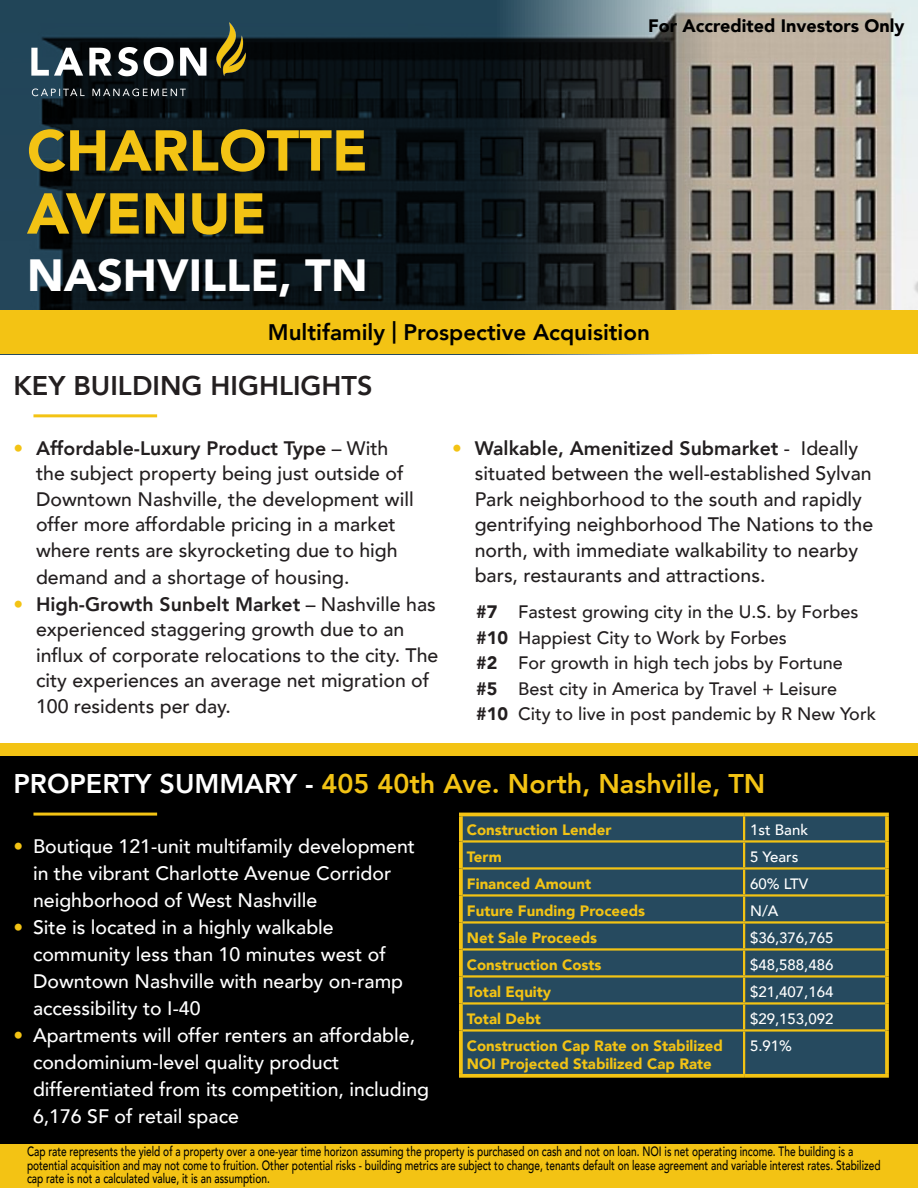
<style>
.page{position:relative;width:918px;height:1188px;background:#fff}
.page>*{position:absolute;margin:0;border:0;box-sizing:border-box;transform-origin:0 0}
.t1{font:900 57px/63px "Avenir";color:#f3c314}
.t2{font:900 45px "Avenir";color:#fff}
.t3{font:800 27px "Avenir";color:#f3c314}
.t4{font:800 27px "Avenir";color:#231f20}
.t5{font:800 22.5px "Avenir";color:#000}
.t6{font:500 19.5px/25.5px "Avenir";color:#231f20}
.t7{font:500 19.5px/27px "Avenir";color:#fff}
.t8{font:500 18px "Avenir";color:#231f20}
.t9{font:900 18px "Avenir";color:#000}
.t10{font:900 15px/18px "Avenir";color:#f3c314}
.t11{font:500 15px "Avenir";color:#fff}
.t12{font:500 13.5px/13.5px "Avenir";color:#000;scale:.75 1}
.s1{color:#f3c314}
.s2{font-weight:800}
.s3{font-weight:900}
.s4{color:#fff}
</style>
<div class="page">
<img style="left:712px;top:0;width:206px;height:310px">
<svg style="left:0;top:0;width:712px;height:310px;background:#1b262c"></svg>
<div style="left:0;top:310px;width:918px;height:44px;background:#f3c314"></div>
<hr style="left:33px;top:414px;width:124px;height:3px;background:#f3c314">
<div style="left:0;top:749px;width:918px;height:417px;background:#000"></div>
<hr style="left:33px;top:813px;width:124px;height:3px;background:#f3c314">
<div style="left:0;top:743px;width:918px;height:12px;background:#f3c314"></div>
<div style="left:0;top:1144px;width:918px;height:44px;background:#f3c314"></div>
<div style="left:463px;top:816px;width:422px;height:258px;background:#264a5f"></div>
<hr style="left:743px;top:951px;width:2px;height:24px;background:#f3c314">
<hr style="left:743px;top:978px;width:2px;height:24px;background:#f3c314">
<hr style="left:743px;top:1005px;width:2px;height:24px;background:#f3c314">
<hr style="left:743px;top:1032px;width:2px;height:42px;background:#f3c314">
<hr style="left:743px;top:816px;width:2px;height:24px;background:#f3c314">
<hr style="left:743px;top:843px;width:2px;height:24px;background:#f3c314">
<hr style="left:743px;top:870px;width:2px;height:24px;background:#f3c314">
<hr style="left:743px;top:897px;width:2px;height:24px;background:#f3c314">
<hr style="left:743px;top:924px;width:2px;height:24px;background:#f3c314">
<hr style="left:459px;top:813px;width:285px;height:3px;background:#f3c314">
<svg style="left:459px;top:816px;width:4px;height:25px"></svg>
<hr style="left:744px;top:813px;width:145px;height:3px;background:#f3c314">
<svg style="left:885px;top:816px;width:4px;height:25px"></svg>
<svg style="left:459px;top:841px;width:4px;height:27px"></svg>
<svg style="left:885px;top:841px;width:4px;height:27px"></svg>
<svg style="left:459px;top:868px;width:4px;height:27px"></svg>
<svg style="left:885px;top:868px;width:4px;height:27px"></svg>
<svg style="left:459px;top:895px;width:4px;height:27px"></svg>
<svg style="left:885px;top:895px;width:4px;height:27px"></svg>
<svg style="left:459px;top:922px;width:4px;height:27px"></svg>
<svg style="left:885px;top:922px;width:4px;height:27px"></svg>
<svg style="left:459px;top:949px;width:4px;height:27px"></svg>
<svg style="left:885px;top:949px;width:4px;height:27px"></svg>
<svg style="left:459px;top:976px;width:4px;height:27px"></svg>
<svg style="left:885px;top:976px;width:4px;height:27px"></svg>
<svg style="left:459px;top:1003px;width:4px;height:27px"></svg>
<svg style="left:885px;top:1003px;width:4px;height:27px"></svg>
<svg style="left:459px;top:1030px;width:4px;height:44px"></svg>
<svg style="left:885px;top:1030px;width:4px;height:44px"></svg>
<svg style="left:459px;top:1074px;width:285px;height:4px"></svg>
<svg style="left:744px;top:1074px;width:145px;height:4px"></svg>
<hr style="left:463px;top:840px;width:281px;height:3px;background:#f3c314">
<hr style="left:744px;top:840px;width:141px;height:3px;background:#f3c314">
<hr style="left:463px;top:867px;width:281px;height:3px;background:#f3c314">
<hr style="left:744px;top:867px;width:141px;height:3px;background:#f3c314">
<hr style="left:463px;top:894px;width:281px;height:3px;background:#f3c314">
<hr style="left:744px;top:894px;width:141px;height:3px;background:#f3c314">
<hr style="left:463px;top:921px;width:281px;height:3px;background:#f3c314">
<hr style="left:744px;top:921px;width:141px;height:3px;background:#f3c314">
<hr style="left:463px;top:948px;width:281px;height:3px;background:#f3c314">
<hr style="left:744px;top:948px;width:141px;height:3px;background:#f3c314">
<hr style="left:463px;top:975px;width:281px;height:3px;background:#f3c314">
<hr style="left:744px;top:975px;width:141px;height:3px;background:#f3c314">
<hr style="left:463px;top:1002px;width:281px;height:3px;background:#f3c314">
<hr style="left:744px;top:1002px;width:141px;height:3px;background:#f3c314">
<hr style="left:463px;top:1029px;width:281px;height:3px;background:#f3c314">
<hr style="left:744px;top:1029px;width:141px;height:3px;background:#f3c314">
<img style="left:15px;top:0;width:248px;height:122px">
<p class="t9" style="left:648px;top:10px;width:258px">For Accredited Investors Only</p>
<p class="t1" style="left:27px;top:118px;width:342px">CHARLOTTE<br>AVENUE</p>
<p class="t2" style="left:27px;top:236px;width:342px">NASHVILLE, TN</p>
<p class="t5" style="left:268px;top:315px;width:384px">Multifamily | Prospective Acquisition</p>
<p class="t4" style="left:14px;top:364px;width:361px">KEY BUILDING HIGHLIGHTS</p>
<p class="t6" style="left:36px;top:434px;width:379px;text-indent:-22px"><span class="s1">•</span> <span class="s2">Affordable-Luxury Product Type</span> – With the subject property being just outside of Downtown Nashville, the development will offer more affordable pricing in a market where rents are skyrocketing due to high demand and a shortage of housing.</p>
<p class="t6" style="left:36px;top:590px;width:404px;text-indent:-22px"><span class="s1">•</span> <span class="s2">High-Growth Sunbelt Market</span> – Nashville has experienced staggering growth due to an influx of corporate relocations to the city. The city experiences an average net migration of 100 residents per day.</p>
<p class="t6" style="left:475px;top:434px;width:400px;text-indent:-22px"><span class="s1">•</span> <span class="s2">Walkable, Amenitized Submarket</span> - Ideally situated between the well-established Sylvan Park neighborhood to the south and rapidly gentrifying neighborhood The Nations to the north, with immediate walkability to nearby bars, restaurants and attractions.</p>
<p class="t8" style="left:476px;top:596px;width:384px"><span class="s3">#7</span> Fastest growing city in the U.S. by Forbes</p>
<p class="t8" style="left:476px;top:622px;width:312px"><span class="s3">#10</span> Happiest City to Work by Forbes</p>
<p class="t8" style="left:476px;top:647px;width:368px"><span class="s3">#2</span> For growth in high tech jobs by Fortune</p>
<p class="t8" style="left:476px;top:673px;width:363px"><span class="s3">#5</span> Best city in America by Travel + Leisure</p>
<p class="t8" style="left:476px;top:698px;width:401px"><span class="s3">#10</span> City to live in post pandemic by R New York</p>
<p class="t3" style="left:14px;top:762px;width:753px"><span class="s4">PROPERTY SUMMARY -</span> 405 40th Ave. North, Nashville, TN</p>
<p class="t10" style="left:467px;top:821px;width:146px">Construction Lender</p>
<p class="t11" style="left:750px;top:817px;width:60px">1st Bank</p>
<p class="t10" style="left:467px;top:848px;width:36px">Term</p>
<p class="t11" style="left:750px;top:844px;width:50px">5 Years</p>
<p class="t10" style="left:467px;top:875px;width:126px">Financed Amount</p>
<p class="t11" style="left:750px;top:871px;width:60px">60% LTV</p>
<p class="t10" style="left:467px;top:902px;width:180px">Future Funding Proceeds</p>
<p class="t11" style="left:750px;top:898px;width:30px">N/A</p>
<p class="t10" style="left:467px;top:929px;width:132px">Net Sale Proceeds</p>
<p class="t11" style="left:750px;top:925px;width:85px">$36,376,765</p>
<p class="t10" style="left:467px;top:956px;width:136px">Construction Costs</p>
<p class="t11" style="left:750px;top:952px;width:85px">$48,588,486</p>
<p class="t10" style="left:467px;top:983px;width:86px">Total Equity</p>
<p class="t11" style="left:750px;top:979px;width:85px">$21,407,164</p>
<p class="t10" style="left:467px;top:1010px;width:76px">Total Debt</p>
<p class="t11" style="left:750px;top:1006px;width:85px">$29,153,092</p>
<p class="t10" style="left:467px;top:1037px;width:258px">Construction Cap Rate on Stabilized<br>NOI Projected Stabilized Cap Rate</p>
<p class="t11" style="left:750px;top:1033px;width:43px">5.91%</p>
<p class="t7" style="left:33px;top:832px;width:384px;text-indent:-20px"><span class="s1">•</span> Boutique 121-unit multifamily development in the vibrant Charlotte Avenue Corridor neighborhood of West Nashville</p>
<p class="t7" style="left:33px;top:913px;width:372px;text-indent:-20px"><span class="s1">•</span> Site is located in a highly walkable community less than 10 minutes west of Downtown Nashville with nearby on-ramp accessibility to I-40</p>
<p class="t7" style="left:33px;top:1021px;width:398px;text-indent:-20px"><span class="s1">•</span> Apartments will offer renters an affordable, condominium-level quality product differentiated from its competition, including 6,176 SF of retail space</p>
<p class="t12" style="left:27px;top:1144px;width:1140px">Cap rate represents the yield of a property over a one-year time horizon assuming the property is purchased on cash and not on loan. NOI is net operating income. The building is a potential acquisition and may not come to fruition. Other potential risks - building metrics are subject to change, tenants default on lease agreement and variable interest rates. Stabilized cap rate is not a calculated value, it is an assumption.</p>
</div>
